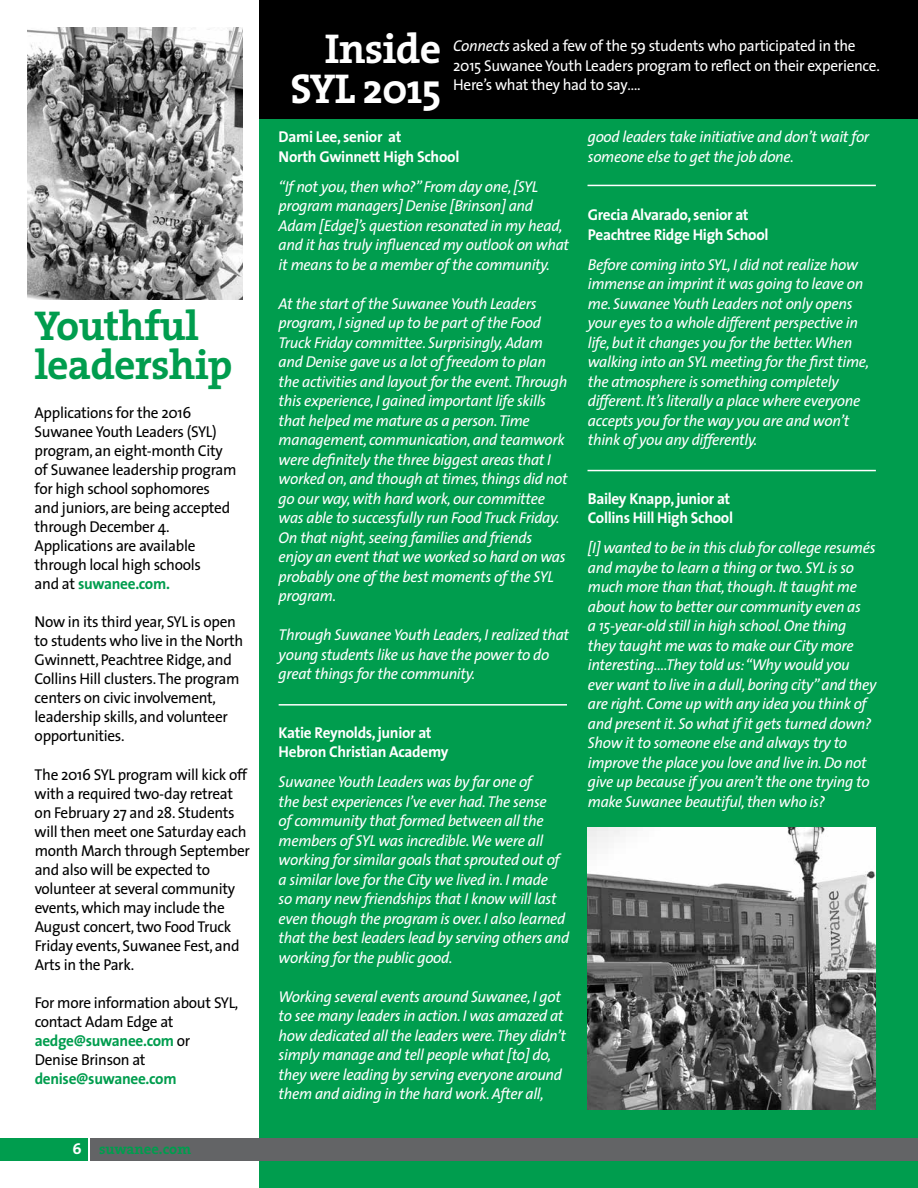
<style>
.page{position:relative;width:918px;height:1188px;background:#fff}
.page>*{position:absolute;margin:0;border:0;box-sizing:border-box;transform-origin:0 0}
.t1{font:700 42px/39.3px "The Serif";letter-spacing:-.02em;color:#009d4e}
.t2{font:700 42px/39.3px "The Serif";letter-spacing:-.02em;color:#fff;text-align:right}
.t3{font:italic 15.75px/19.5px "The Sans";letter-spacing:-.02em;color:#fff}
.t4{font:15.75px/19px "The Sans";letter-spacing:-.02em;color:#000}
.t5{font:700 15.75px/19.5px "The Sans";letter-spacing:-.02em;color:#fff}
.t6{font:15.75px/19.5px "The Sans";letter-spacing:-.02em;color:#fff}
.t7{font:700 15.75px "The Sans";letter-spacing:-.02em;color:#009d4e}
.t8{font:700 14.7px "The Serif";color:#009d4e}
.s1{font-weight:700;color:#009d4e}
.s2{font-family:"The Serif Bold Caps";font-weight:400;font-size:15.75px;color:#fff}
.s3{font-style:italic}
</style>
<div class="page">
<div style="left:259px;top:0;width:659px;height:1188px;background:#009d4e"></div>
<div style="left:259px;top:0;width:659px;height:119px;background:#000"></div>
<div style="left:91px;top:1138px;width:827px;height:23px;background:#636466"></div>
<div style="left:0;top:1138px;width:87px;height:23px;background:#009d4e"></div>
<img style="left:27px;top:27px;width:216px;height:272px">
<img style="left:588px;top:827px;width:288px;height:282px">
<hr style="left:279px;top:704px;width:288px;height:2px;background:#fff">
<hr style="left:588px;top:185px;width:288px;height:1px;background:#fff">
<hr style="left:588px;top:470px;width:288px;height:1px;background:#fff">
<h1 class="t1" style="left:35px;top:305px;width:199px">Youthful leadership</h1>
<p class="t4" style="left:35px;top:402px;width:204px">Applications for the 2016<br>Suwanee Youth Leaders (SYL) program,an eight-month City of Suwanee leadership program for high school sophomores and juniors,are being accepted through December 4.<br>Applications are available through local high schools<br>and at <span class="s1">suwanee.com.</span></p>
<p class="t4" style="left:35px;top:612px;width:210px">Now in its third year, SYL is open to students who live in the North<br>Gwinnett,Peachtree Ridge,and<br>Collins Hill clusters.The program centers on civic involvement, leadership skills,and volunteer opportunities.</p>
<p class="t4" style="left:35px;top:764px;width:217px">The 2016 SYL program will kick off with a required two-day retreat on February 27 and 28. Students will then meet one Saturday each month March through September and also will be expected to volunteer at several community events,which may include the<br>August concert, two Food Truck<br>Friday events, Suwanee Fest, and<br>Arts in the Park.</p>
<p class="t4" style="left:35px;top:993px;width:205px">For more information about SYL, contact Adam Edge at <span class="s1">aedge@suwanee.com</span> or<br>Denise Brinson at</p>
<p class="t7" style="left:35px;top:1066px;width:143px">denise@suwanee.com</p>
<p class="t8" style="left:73px;top:1137px;width:120px"><span class="s2">6</span> suwanee.com</p>
<h1 class="t2" style="left:291px;top:28px;width:152px">Inside<br>SYL 2015</h1>
<p class="t5" style="left:279px;top:127px;width:182px">Dami Lee, senior at<br>North Gwinnett High School</p>
<p class="t3" style="left:279px;top:176px;width:292px">“If not you, then who?” From day one, [SYL program managers] Denise [Brinson] and Adam [Edge]’s question resonated in my head, and it has truly influenced my outlook on what it means to be a member of the community.</p>
<p class="t3" style="left:279px;top:293px;width:290px">At the start of the Suwanee Youth Leaders program, I signed up to be part of the Food Truck Friday committee. Surprisingly, Adam and Denise gave us a lot of freedom to plan the activities and layout for the event. Through this experience, I gained important life skills that helped me mature as a person. Time management, communication, and teamwork were definitely the three biggest areas that I worked on, and though at times, things did not go our way, with hard work, our committee was able to successfully run Food Truck Friday.<br>On that night, seeing families and friends enjoy an event that we worked so hard on was probably one of the best moments of the SYL program.</p>
<p class="t3" style="left:279px;top:625px;width:292px">Through Suwanee Youth Leaders, I realized that young students like us have the power to do great things for the community.</p>
<p class="t6" style="left:453px;top:36px;width:428px"><span class="s3">Connects</span> asked a few of the 59 students who participated in the<br>2015 Suwanee Youth Leaders program to reflect on their experience.<br>Here’s what they had to say….</p>
<p class="t3" style="left:588px;top:127px;width:283px">good leaders take initiative and don’t wait for someone else to get the job done.</p>
<p class="t5" style="left:588px;top:205px;width:182px">Grecia Alvarado, senior at<br>Peachtree Ridge High School</p>
<p class="t3" style="left:588px;top:254px;width:283px">Before coming into SYL, I did not realize how immense an imprint it was going to leave on me. Suwanee Youth Leaders not only opens your eyes to a whole different perspective in life, but it changes you for the better. When walking into an SYL meeting for the first time, the atmosphere is something completely different. It’s literally a place where everyone accepts you for the way you are and won’t think of you any differently.</p>
<p class="t5" style="left:588px;top:488px;width:147px">Bailey Knapp,junior at<br>Collins Hill High School</p>
<p class="t3" style="left:588px;top:538px;width:290px">[I] wanted to be in this club for college resumés and maybe to learn a thing or two. SYL is so much more than that, though. It taught me about how to better our community even as<br>a 15-year-old still in high school. One thing they taught me was to make our City more interesting….They told us: “Why would you ever want to live in a dull, boring city” and they are right. Come up with any idea you think of and present it. So what if it gets turned down?<br>Show it to someone else and always try to improve the place you love and live in. Do not give up because if you aren’t the one trying to make Suwanee beautiful, then who is?</p>
<p class="t5" style="left:279px;top:722px;width:171px">Katie Reynolds,junior at<br>Hebron Christian Academy</p>
<p class="t3" style="left:279px;top:771px;width:292px">Suwanee Youth Leaders was by far one of<br>the best experiences I’ve ever had. The sense<br>of community that formed between all the members of SYL was incredible. We were all working for similar goals that sprouted out of a similar love for the City we lived in. I made<br>so many new friendships that I know will last even though the program is over. I also learned that the best leaders lead by serving others and working for the public good.</p>
<p class="t3" style="left:279px;top:986px;width:289px">Working several events around Suwanee, I got to see many leaders in action. I was amazed at how dedicated all the leaders were. They didn’t simply manage and tell people what [to] do, they were leading by serving everyone around them and aiding in the hard work. After all,</p>
</div>
